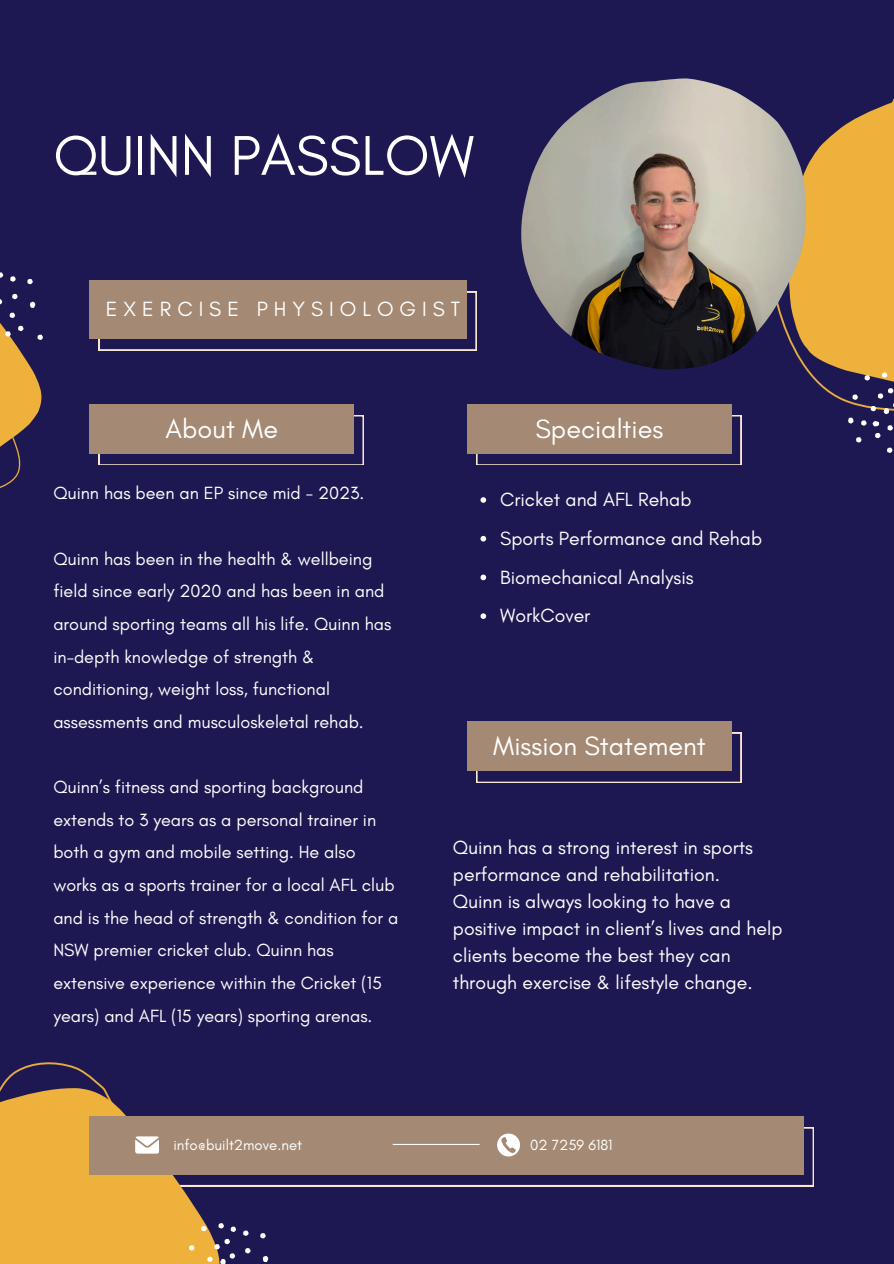
<style>
.page{position:relative;width:894px;height:1264px;background:#fff}
.page>*{position:absolute;margin:0;border:0;box-sizing:border-box;transform-origin:0 0}
.t1{font:57px "Glacial Indifference";color:#fff}
.t2{font:27px "Glacial Indifference";color:#fff}
.t3{font:21px "Glacial Indifference";letter-spacing:.285em;color:#fff}
.t4{font:19.5px/27px "Glacial Indifference";color:#fff}
.t5{font:18px/32.7px "Glacial Indifference";color:#fff}
.t6{font:15px "Glacial Indifference";color:#fff}
</style>
<div class="page">
<div style="left:0;top:0;width:893px;height:1263px;background:#1e1852"></div>
<svg style="left:99px;top:292px;width:377px;height:58px"></svg>
<svg style="left:99px;top:415px;width:264px;height:50px"></svg>
<svg style="left:476px;top:415px;width:264px;height:50px"></svg>
<svg style="left:476px;top:732px;width:264px;height:50px"></svg>
<div style="left:89px;top:280px;width:378px;height:58px;background:#a48974"></div>
<div style="left:89px;top:403px;width:265px;height:50px;background:#a48974"></div>
<div style="left:467px;top:403px;width:264px;height:50px;background:#a48974"></div>
<div style="left:467px;top:721px;width:264px;height:50px;background:#a48974"></div>
<svg style="left:0;top:272px;width:43px;height:216px"></svg>
<svg style="left:805px;top:100px;width:88px;height:353px"></svg>
<svg style="left:0;top:1062px;width:813px;height:201px"></svg>
<img style="left:521px;top:78px;width:284px;height:291px">
<svg style="left:480px;top:497px;width:6px;height:6px"></svg>
<svg style="left:480px;top:536px;width:6px;height:5px"></svg>
<svg style="left:480px;top:574px;width:6px;height:6px"></svg>
<svg style="left:480px;top:613px;width:6px;height:6px"></svg>
<p class="t1" style="left:53px;top:121px;width:422px">QUINN PASSLOW</p>
<h1 class="t3" style="left:106px;top:296px;width:355px">EXERCISE PHYSIOLOGIST</h1>
<h2 class="t2" style="left:165px;top:413px;width:114px">About Me</h2>
<h3 class="t5" style="left:53px;top:477px;width:312px">Quinn has been an EP since mid - 2023.</h3>
<p class="t5" style="left:53px;top:542px;width:339px">Quinn has been in the health &amp; wellbeing field since early 2020 and has been in and around sporting teams all his life. Quinn has in-depth knowledge of strength &amp; conditioning, weight loss, functional assessments and musculoskeletal rehab.</p>
<p class="t2" style="left:535px;top:412px;width:129px">Specialties</p>
<h5 class="t4" style="left:500px;top:486px;width:193px">Cricket and AFL Rehab</h5>
<h5 class="t4" style="left:500px;top:524px;width:263px">Sports Performance and Rehab</h5>
<p class="t4" style="left:500px;top:563px;width:195px">Biomechanical Analysis</p>
<p class="t4" style="left:500px;top:602px;width:92px">WorkCover</p>
<h5 class="t2" style="left:493px;top:729px;width:214px">Mission Statement</h5>
<h2 class="t5" style="left:53px;top:770px;width:346px">Quinn’s fitness and sporting background extends to 3 years as a personal trainer in both a gym and mobile setting. He also works as a sports trainer for a local AFL club and is the head of strength &amp; condition for a NSW premier cricket club. Quinn has extensive experience within the Cricket (15 years) and AFL (15 years) sporting arenas.</h2>
<p class="t4" style="left:453px;top:833px;width:331px">Quinn has a strong interest in sports performance and rehabilitation.<br>Quinn is always looking to have a positive impact in client’s lives and help clients become the best they can through exercise &amp; lifestyle change.</p>
<p class="t6" style="left:173px;top:1135px;width:130px">info@built2move.net</p>
<p class="t6" style="left:530px;top:1135px;width:84px">02 7259 6181</p>
</div>
